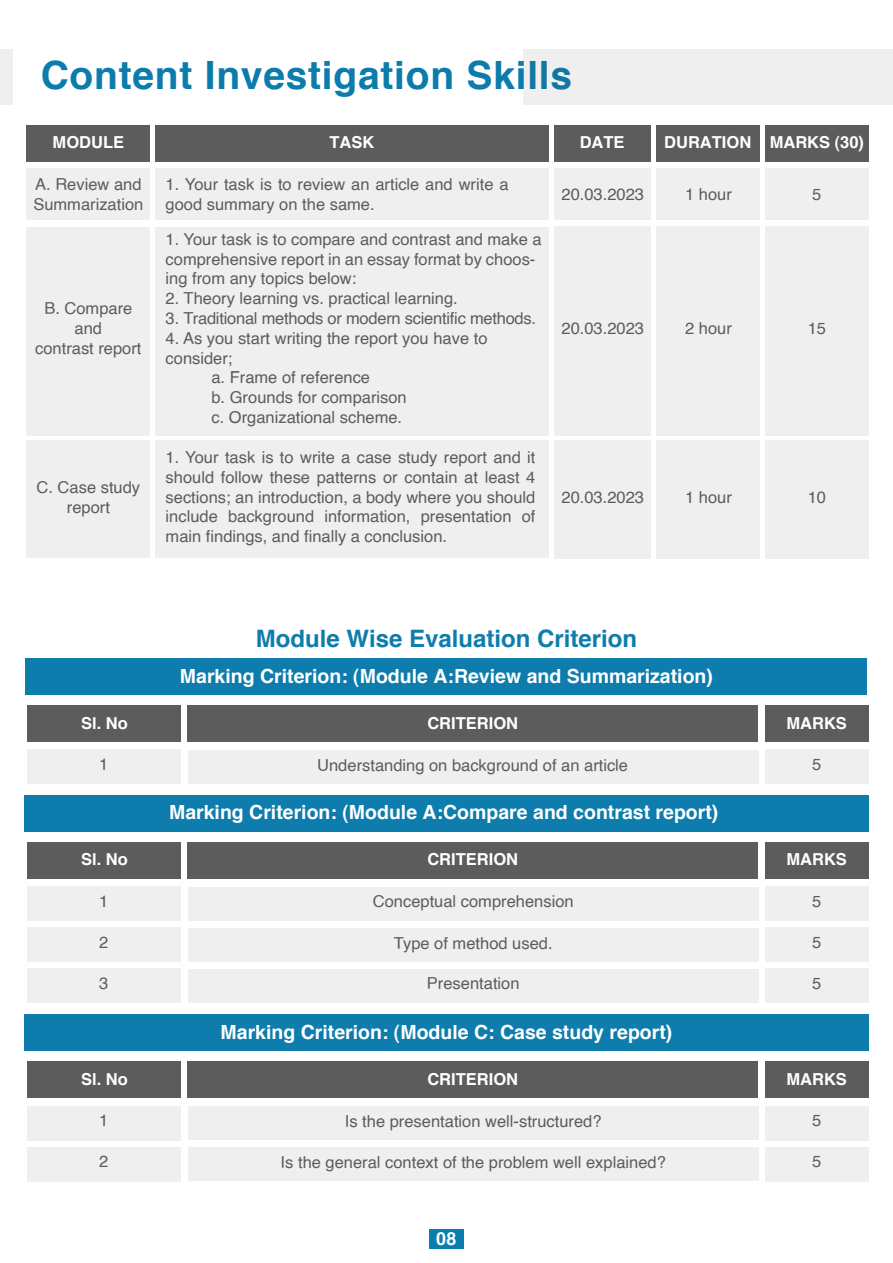
<style>
.page{position:relative;width:893px;height:1263px;background:#fff}
.page>*{position:absolute;margin:0;border:0;box-sizing:border-box;transform-origin:0 0}
.t1{font:700 39px "Helvetica";letter-spacing:.02em;color:#0b7cab}
.t2{font:700 24px "Helvetica";color:#0e7dad}
.t3{font:700 19.5px "Helvetica";color:#fff}
.t4{font:700 18px "Helvetica";color:#fff}
.t5{font:16.5px/19.8px "Helvetica";color:#5c5c5c}
.t6{font:700 16.5px "Helvetica";color:#fff}
</style>
<div class="page">
<div style="left:524px;top:49px;width:369px;height:55px;background:#efefef"></div>
<div style="left:0;top:49px;width:13px;height:55px;background:#efefef"></div>
<div style="left:26px;top:658px;width:841px;height:37px;background:#0e7dad"></div>
<div style="left:27px;top:750px;width:154px;height:34px;background:#f0efef"></div>
<div style="left:188px;top:750px;width:570px;height:34px;background:#f0efef"></div>
<div style="left:27px;top:705px;width:154px;height:37px;background:#5c5c5c"></div>
<div style="left:188px;top:705px;width:570px;height:37px;background:#5c5c5c"></div>
<div style="left:765px;top:750px;width:104px;height:34px;background:#f0efef"></div>
<div style="left:765px;top:705px;width:104px;height:37px;background:#5c5c5c"></div>
<div style="left:24px;top:795px;width:845px;height:36px;background:#0e7dad"></div>
<div style="left:27px;top:887px;width:154px;height:34px;background:#f0efef"></div>
<div style="left:188px;top:887px;width:570px;height:34px;background:#f0efef"></div>
<div style="left:27px;top:842px;width:154px;height:37px;background:#5c5c5c"></div>
<div style="left:188px;top:842px;width:570px;height:36px;background:#5c5c5c"></div>
<div style="left:765px;top:887px;width:104px;height:34px;background:#f0efef"></div>
<div style="left:765px;top:842px;width:104px;height:37px;background:#5c5c5c"></div>
<div style="left:27px;top:928px;width:154px;height:34px;background:#f0efef"></div>
<div style="left:188px;top:928px;width:570px;height:34px;background:#f0efef"></div>
<div style="left:765px;top:928px;width:104px;height:34px;background:#f0efef"></div>
<div style="left:27px;top:969px;width:154px;height:34px;background:#f0efef"></div>
<div style="left:188px;top:969px;width:570px;height:34px;background:#f0efef"></div>
<div style="left:765px;top:969px;width:104px;height:34px;background:#f0efef"></div>
<div style="left:24px;top:1014px;width:845px;height:37px;background:#0e7dad"></div>
<div style="left:27px;top:1106px;width:154px;height:34px;background:#f0efef"></div>
<div style="left:188px;top:1106px;width:570px;height:34px;background:#f0efef"></div>
<div style="left:27px;top:1061px;width:154px;height:37px;background:#5c5c5c"></div>
<div style="left:188px;top:1061px;width:570px;height:37px;background:#5c5c5c"></div>
<div style="left:765px;top:1106px;width:104px;height:34px;background:#f0efef"></div>
<div style="left:765px;top:1061px;width:104px;height:37px;background:#5c5c5c"></div>
<div style="left:27px;top:1147px;width:154px;height:34px;background:#f0efef"></div>
<div style="left:188px;top:1147px;width:570px;height:34px;background:#f0efef"></div>
<div style="left:765px;top:1147px;width:104px;height:34px;background:#f0efef"></div>
<div style="left:27px;top:168px;width:123px;height:51px;background:#f0efef"></div>
<div style="left:657px;top:168px;width:103px;height:52px;background:#f0efef"></div>
<div style="left:765px;top:168px;width:104px;height:52px;background:#f0efef"></div>
<div style="left:27px;top:125px;width:123px;height:37px;background:#5c5c5c"></div>
<div style="left:656px;top:125px;width:104px;height:37px;background:#5c5c5c"></div>
<div style="left:765px;top:125px;width:104px;height:37px;background:#5c5c5c"></div>
<div style="left:554px;top:168px;width:97px;height:52px;background:#f0efef"></div>
<div style="left:554px;top:125px;width:96px;height:37px;background:#5c5c5c"></div>
<div style="left:156px;top:168px;width:393px;height:51px;background:#f0efef"></div>
<div style="left:155px;top:125px;width:393px;height:37px;background:#5c5c5c"></div>
<div style="left:27px;top:227px;width:123px;height:208px;background:#f0efef"></div>
<div style="left:657px;top:226px;width:103px;height:210px;background:#f0efef"></div>
<div style="left:765px;top:226px;width:104px;height:210px;background:#f0efef"></div>
<div style="left:554px;top:226px;width:97px;height:210px;background:#f0efef"></div>
<div style="left:156px;top:227px;width:393px;height:208px;background:#f0efef"></div>
<div style="left:27px;top:440px;width:123px;height:118px;background:#f0efef"></div>
<div style="left:657px;top:440px;width:103px;height:118px;background:#f0efef"></div>
<div style="left:765px;top:440px;width:104px;height:118px;background:#f0efef"></div>
<div style="left:554px;top:440px;width:97px;height:118px;background:#f0efef"></div>
<div style="left:156px;top:440px;width:393px;height:118px;background:#f0efef"></div>
<div style="left:429px;top:1229px;width:34px;height:20px;background:#0c7eae"></div>
<h1 class="t1" style="left:41px;top:51px;width:533px">Content Investigation Skills</h1>
<p class="t6" style="left:53px;top:132px;width:73px">MODULE</p>
<p class="t6" style="left:329px;top:132px;width:46px">TASK</p>
<p class="t6" style="left:580px;top:132px;width:46px">DATE</p>
<p class="t6" style="left:664px;top:132px;width:201px">DURATION MARKS (30)</p>
<p class="t5" style="left:166px;top:175px;width:344px">1. Your task is to review an article and write a good summary on the same.</p>
<p class="t5" style="left:33px;top:175px;width:112px">A. Review and<br>Summarization</p>
<p class="t5" style="left:561px;top:185px;width:84px">20.03.2023</p>
<p class="t5" style="left:685px;top:185px;width:48px">1 hour</p>
<p class="t5" style="left:812px;top:185px;width:11px">5</p>
<p class="t5" style="left:35px;top:299px;width:108px;text-align:center">B. Compare and<br>contrast report</p>
<p class="t5" style="left:166px;top:230px;width:378px">1. Your task is to compare and contrast and make a comprehensive report in an essay format by choos&shy;ing from any topics below:</p>
<p class="t5" style="left:166px;top:289px;width:294px">2. Theory learning vs. practical learning.</p>
<p class="t5" style="left:166px;top:309px;width:372px">3. Traditional methods or modern scientific methods.</p>
<p class="t5" style="left:166px;top:329px;width:323px">4. As you start writing the report you have to</p>
<p class="t5" style="left:166px;top:348px;width:68px">consider;</p>
<p class="t5" style="left:211px;top:368px;width:160px">a. Frame of reference</p>
<p class="t5" style="left:211px;top:388px;width:197px">b. Grounds for comparison</p>
<p class="t5" style="left:211px;top:408px;width:192px">c. Organizational scheme.</p>
<p class="t5" style="left:561px;top:319px;width:84px">20.03.2023</p>
<p class="t5" style="left:166px;top:448px;width:371px;text-align:justify">1. Your task is to write a case study report and it should follow these patterns or contain at least 4 sections; an introduction, a body where you should include background information, presentation of main findings, and finally a conclusion.</p>
<p class="t5" style="left:37px;top:478px;width:105px;text-align:center">C. Case study report</p>
<p class="t5" style="left:561px;top:487px;width:84px">20.03.2023</p>
<h2 class="t2" style="left:256px;top:624px;width:383px">Module Wise Evaluation Criterion</h2>
<p class="t5" style="left:685px;top:319px;width:48px">2 hour</p>
<p class="t5" style="left:808px;top:319px;width:20px">15</p>
<p class="t5" style="left:685px;top:487px;width:48px">1 hour</p>
<p class="t5" style="left:808px;top:487px;width:20px">10</p>
<p class="t3" style="left:180px;top:663px;width:535px">Marking Criterion: (Module A:Review and Summarization)</p>
<p class="t6" style="left:786px;top:712px;width:62px">MARKS</p>
<p class="t6" style="left:81px;top:712px;width:48px">Sl. No</p>
<p class="t6" style="left:427px;top:712px;width:92px">CRITERION</p>
<p class="t5" style="left:317px;top:755px;width:312px">Understanding on background of an article</p>
<p class="t5" style="left:812px;top:755px;width:11px">5</p>
<p class="t5" style="left:99px;top:755px;width:11px">1</p>
<p class="t3" style="left:169px;top:800px;width:551px">Marking Criterion: (Module A:Compare and contrast report)</p>
<p class="t6" style="left:786px;top:849px;width:62px">MARKS</p>
<p class="t6" style="left:81px;top:849px;width:48px">Sl. No</p>
<p class="t6" style="left:427px;top:849px;width:92px">CRITERION</p>
<p class="t5" style="left:373px;top:892px;width:202px">Conceptual comprehension</p>
<p class="t5" style="left:812px;top:891px;width:11px">5</p>
<p class="t5" style="left:99px;top:891px;width:11px">1</p>
<p class="t5" style="left:99px;top:933px;width:11px">2</p>
<p class="t5" style="left:394px;top:933px;width:160px">Type of method used.</p>
<p class="t5" style="left:812px;top:933px;width:11px">5</p>
<p class="t5" style="left:99px;top:973px;width:11px">3</p>
<p class="t5" style="left:427px;top:974px;width:94px">Presentation</p>
<p class="t5" style="left:812px;top:973px;width:11px">5</p>
<p class="t3" style="left:221px;top:1020px;width:453px">Marking Criterion: (Module C: Case study report)</p>
<p class="t6" style="left:81px;top:1068px;width:48px">Sl. No</p>
<p class="t6" style="left:427px;top:1068px;width:92px">CRITERION</p>
<p class="t5" style="left:345px;top:1111px;width:258px">Is the presentation well-structured?</p>
<p class="t5" style="left:812px;top:1111px;width:11px">5</p>
<p class="t6" style="left:786px;top:1068px;width:62px">MARKS</p>
<p class="t5" style="left:99px;top:1111px;width:11px">1</p>
<p class="t5" style="left:99px;top:1152px;width:11px">2</p>
<p class="t5" style="left:281px;top:1153px;width:387px">Is the general context of the problem well explained?</p>
<p class="t5" style="left:812px;top:1152px;width:11px">5</p>
<p class="t4" style="left:436px;top:1227px;width:22px">08</p>
</div>
